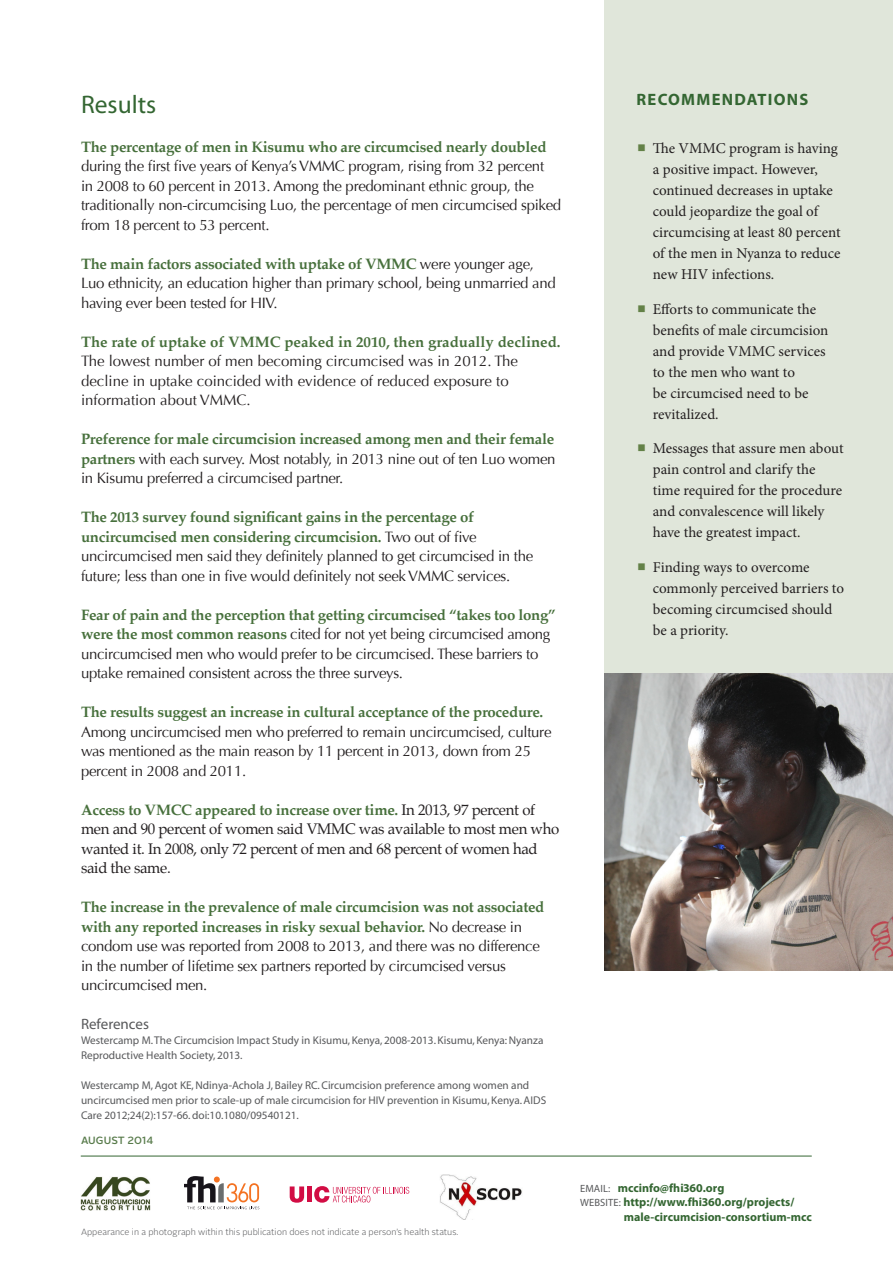
<style>
.page{position:relative;width:893px;height:1263px;background:#fff}
.page>*{position:absolute;margin:0;border:0;box-sizing:border-box;transform-origin:0 0}
.Subhead{font:25.5px "Myriad Pro";color:#346632}
.Box_Title{font:700 16.5px "Myriad Pro";letter-spacing:.075em;color:#346632}
.Body_text{font:15px/19.5px "Optima";letter-spacing:-.02em;color:#231f20}
.t1{font:15px/21px "Minion Pro";color:#231f20}
.Body_text-2{font:15px/19.5px "Optima";color:#231f20}
.Body_text-3{font:15px/19.5px "Palatino";letter-spacing:-.02em;color:#231f20}
.Body_text-4{font:15px "Myriad Pro";color:#57585a}
.body_copy_bullets{font:700 12px/14.4px "Myriad Pro";color:#346632}
.footnote_text{font:11.25px/15px "Myriad MM 400 600";color:#57585a}
.body_copy_bullets-2{font:500 10.5px "Alright Sans";letter-spacing:.01em;color:#587b4b}
.body_copy_bullets-3{font:300 9px "Alright Sans";color:#57585a}
.s1{font-family:"Palatino";font-weight:700;color:#47703c}
.s2{font-weight:700;color:#47703c}
.s3{font-weight:400;font-size:10.5px;color:#57585a}
</style>
<div class="page">
<div style="left:604px;top:0;width:289px;height:703px;background:#e0e6da"></div>
<img style="left:81px;top:1177px;width:69px;height:34px">
<svg style="left:184px;top:1176px;width:75px;height:33px"></svg>
<svg style="left:290px;top:1186px;width:14px;height:17px"></svg>
<div style="left:307px;top:1186px;width:5px;height:16px;background:#d20d44"></div>
<svg style="left:314px;top:1186px;width:95px;height:17px"></svg>
<hr style="left:81px;top:1156px;width:731px;height:1px;background:#346632">
<img style="left:440px;top:1174px;width:82px;height:45px">
<img style="left:604px;top:673px;width:289px;height:298px">
<p class="Subhead" style="left:81px;top:88px;width:77px">Results</p>
<p class="Body_text" style="left:81px;top:137px;width:482px"><span class="s1">The percentage of men in Kisumu who are circumcised nearly doubled </span>during the first five years of Kenya’s VMMC program, rising from 32 percent<br>in 2008 to 60 percent in 2013. Among the predominant ethnic group, the traditionally non-circumcising Luo, the percentage of men circumcised spiked from 18 percent to 53 percent.</p>
<p class="Body_text" style="left:81px;top:254px;width:476px"><span class="s1">The main factors associated with uptake of VMMC</span> were younger age,<br>Luo ethnicity, an education higher than primary school, being unmarried and having ever been tested for HIV.</p>
<p class="Body_text-2" style="left:81px;top:332px;width:481px"><span class="s1">The rate of uptake of VMMC peaked in 2010, then gradually declined.<br></span>The lowest number of men becoming circumcised was in 2012. The decline in uptake coincided with evidence of reduced exposure to information about VMMC.</p>
<p class="Body_text" style="left:81px;top:429px;width:476px;text-align:justify"><span class="s1">Preference for male circumcision increased among men and their female partners</span> with each survey. Most notably, in 2013 nine out of ten Luo women in Kisumu preferred a circumcised partner.</p>
<p class="Body_text" style="left:81px;top:507px;width:454px"><span class="s1">The 2013 survey found significant gains in the percentage of uncircumcised men considering circumcision.</span> Two out of five uncircumcised men said they definitely planned to get circumcised in the future; less than one in five would definitely not seek VMMC services.</p>
<p class="Body_text" style="left:81px;top:605px;width:476px"><span class="s1">Fear of pain and the perception that getting circumcised “takes too long” were the most common reasons</span> cited for not yet being circumcised among uncircumcised men who would prefer to be circumcised. These barriers to uptake remained consistent across the three surveys.</p>
<p class="Body_text" style="left:81px;top:702px;width:472px"><span class="s1">The results suggest an increase in cultural acceptance of the procedure.<br></span>Among uncircumcised men who preferred to remain uncircumcised, culture was mentioned as the main reason by 11 percent in 2013, down from 25 percent in 2008 and 2011.</p>
<p class="Body_text-3" style="left:81px;top:800px;width:480px"><span class="s2">Access to VMCC appeared to increase over time.</span> In 2013, 97 percent of men and 90 percent of women said VMMC was available to most men who wanted it. In 2008, only 72 percent of men and 68 percent of women had said the same.</p>
<p class="Body_text" style="left:81px;top:897px;width:465px"><span class="s1">The increase in the prevalence of male circumcision was not associated with any reported increases in risky sexual behavior.</span> No decrease in condom use was reported from 2008 to 2013, and there was no difference in the number of lifetime sex partners reported by circumcised versus uncircumcised men.</p>
<p class="Body_text-4" style="left:81px;top:1015px;width:70px">References</p>
<p class="footnote_text" style="left:81px;top:1033px;width:464px">Westercamp M. The Circumcision Impact Study in Kisumu, Kenya, 2008-2013. Kisumu, Kenya: Nyanza<br>Reproductive Health Society, 2013.</p>
<p class="footnote_text" style="left:81px;top:1078px;width:467px">Westercamp M, Agot KE, Ndinya-Achola J, Bailey RC. Circumcision preference among women and uncircumcised men prior to scale-up of male circumcision for HIV prevention in Kisumu, Kenya. AIDS<br>Care 2012;24(2):157-66. doi:10.1080/09540121.</p>
<p class="body_copy_bullets-2" style="left:81px;top:1133px;width:74px">AUGUST 2014</p>
<p class="body_copy_bullets-3" style="left:81px;top:1226px;width:379px">Appearance in a photograph within this publication does not indicate a person’s health status.</p>
<p class="Box_Title" style="left:637px;top:89px;width:173px">RECOMMENDATIONS</p>
<p class="t1" style="left:653px;top:138px;width:189px">The VMMC program is having a positive impact. However, continued decreases in uptake could jeopardize the goal of circumcising at least 80 percent of the men in Nyanza to reduce new HIV infections.</p>
<p class="t1" style="left:653px;top:298px;width:177px">Efforts to communicate the benefits of male circumcision and provide VMMC services to the men who want to<br>be circumcised need to be revitalized.</p>
<p class="t1" style="left:653px;top:438px;width:192px">Messages that assure men about pain control and clarify the time required for the procedure and convalescence will likely have the greatest impact.</p>
<p class="t1" style="left:653px;top:556px;width:193px">Finding ways to overcome commonly perceived barriers to becoming circumcised should be a priority.</p>
<p class="body_copy_bullets" style="left:580px;top:1180px;width:146px"><span class="s3">EMAIL:</span> mccinfo@fhi360.org</p>
<p class="body_copy_bullets" style="left:624px;top:1194px;width:189px;text-indent:-44px"><span class="s3">WEBSITE:</span> http://www.fhi360.org/projects/ male-circumcision-consortium-mcc</p>
</div>
